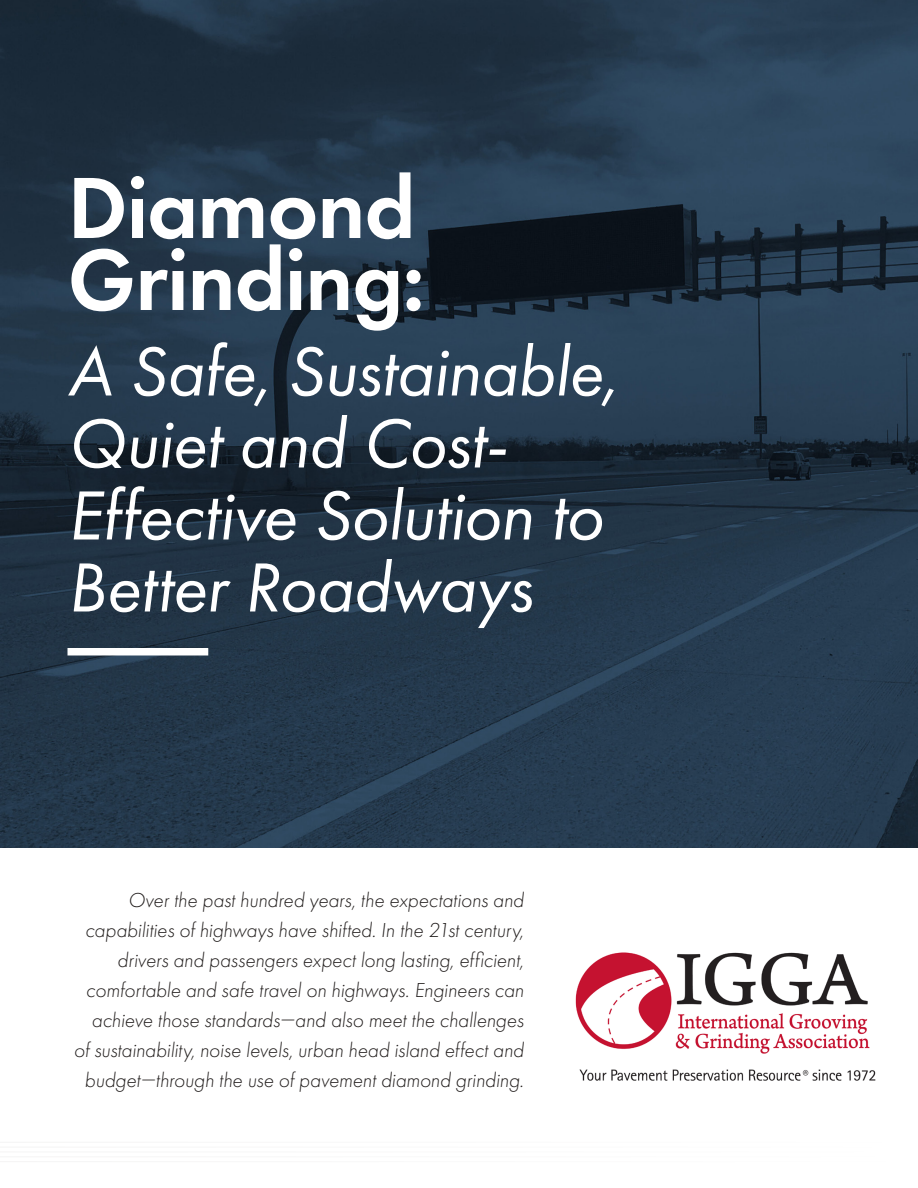
<style>
.page{position:relative;width:918px;height:1188px;background:#fff}
.page>*{position:absolute;margin:0;border:0;box-sizing:border-box;transform-origin:0 0}
.t1{font:600 90px/72px "Futura PT";letter-spacing:-.01em;color:#fff}
.t2{font:italic 72px/72px "Futura PT";letter-spacing:-.01em;color:#fff}
.Sidebar_Text{font:italic 300 21px/30px "Futura PT";letter-spacing:-.005em;color:#201c1b;text-align:right}
</style>
<div class="page">
<hr style="left:0;top:1142px;width:918px;height:1px;background:#a29e9d">
<hr style="left:0;top:1147px;width:918px;height:1px;background:#a29e9d">
<hr style="left:0;top:1152px;width:918px;height:1px;background:#a29e9d">
<hr style="left:0;top:1157px;width:918px;height:1px;background:#a29e9d">
<hr style="left:0;top:1161px;width:918px;height:1px;background:#a29e9d">
<img style="left:0;top:0;width:918px;height:848px">
<img style="left:575px;top:952px;width:301px;height:129px">
<div style="left:68px;top:648px;width:140px;height:8px;background:#fff"></div>
<p class="t1" style="left:68px;top:171px;width:359px">Diamond<br>Grinding:</p>
<p class="t2" style="left:68px;top:335px;width:551px">A Safe, Sustainable,<br>Quiet and Cost-<br>Effective Solution to<br>Better Roadways</p>
<p class="Sidebar_Text" style="left:74px;top:885px;width:452px">Over the past hundred years, the expectations and capabilities of highways have shifted. In the 21st century, drivers and passengers expect long lasting, efficient, comfortable and safe travel on highways. Engineers can achieve those standards—and also meet the challenges of sustainability, noise levels, urban head island effect and budget—through the use of pavement diamond grinding.</p>
</div>
